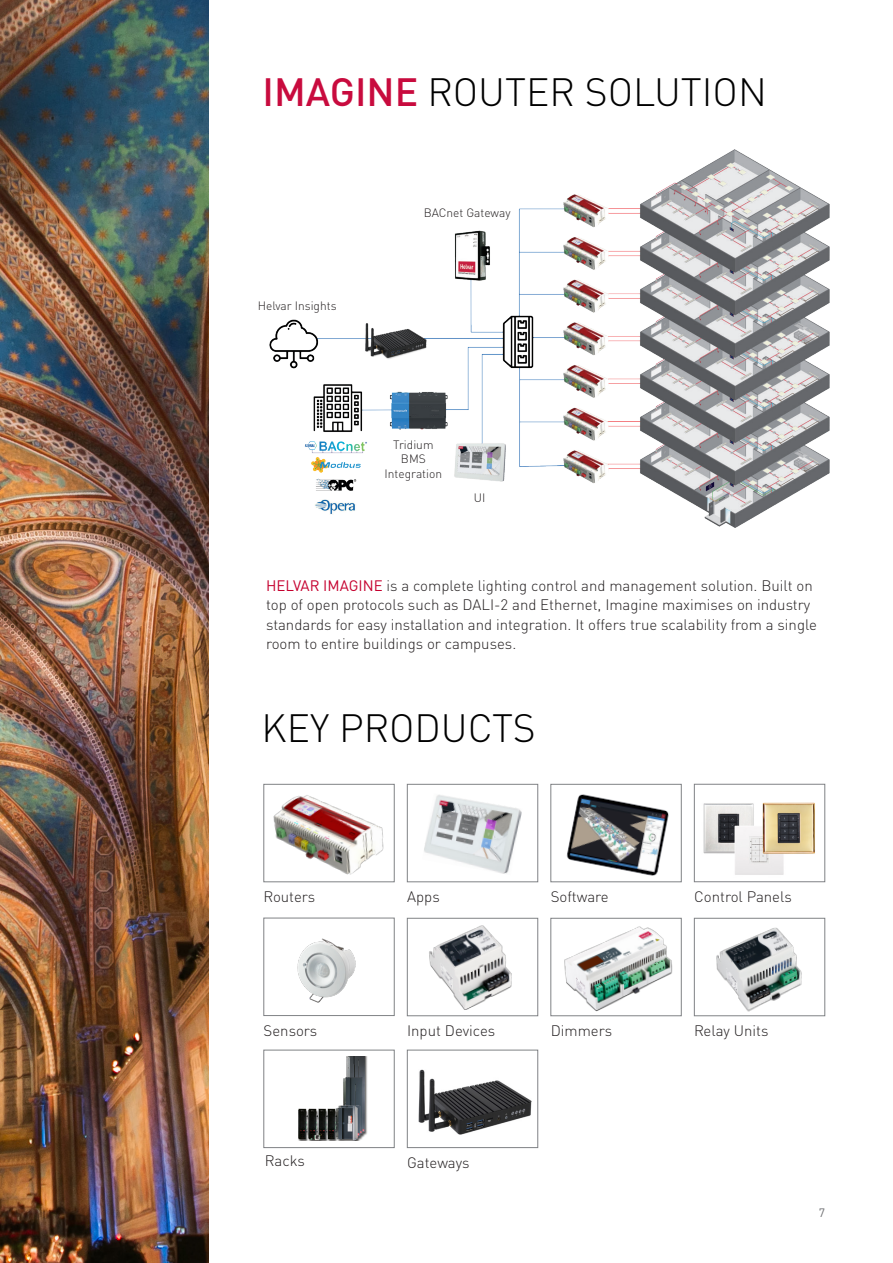
<style>
.page{position:relative;width:893px;height:1263px;background:#fff}
.page>*{position:absolute;margin:0;border:0;box-sizing:border-box;transform-origin:0 0}
.TEKST_do_lewej{font:300 39px "DIN Pro";color:#000}
.t1{font:300 15px/19.5px "DIN Pro";color:#231f20}
.t2{font:300 12px/14.4px "DIN Pro";color:#231f20;text-align:center}
.t3{font:12px "DIN Pro";color:#6c6d70}
.s1{font-weight:500;color:#c80b3e}
.s2{font-weight:400;color:#c5002e}
</style>
<div class="page">
<img style="left:269px;top:149px;width:561px;height:379px">
<img style="left:0;top:0;width:208px;height:1263px">
<div style="left:407px;top:784px;width:131px;height:98px;border:1px solid #808285"></div>
<div style="left:264px;top:918px;width:130px;height:98px;border:1px solid #808285"></div>
<div style="left:264px;top:1050px;width:130px;height:98px;border:1px solid #808285"></div>
<div style="left:407px;top:918px;width:131px;height:98px;border:1px solid #808285"></div>
<div style="left:551px;top:918px;width:130px;height:98px;border:1px solid #808285"></div>
<div style="left:551px;top:784px;width:130px;height:98px;border:1px solid #808285"></div>
<div style="left:694px;top:918px;width:131px;height:98px;border:1px solid #808285"></div>
<div style="left:407px;top:1050px;width:131px;height:98px;border:1px solid #808285"></div>
<img style="left:264px;top:783px;width:130px;height:100px">
<img style="left:424px;top:795px;width:98px;height:79px">
<img style="left:564px;top:926px;width:109px;height:86px">
<img style="left:418px;top:1069px;width:114px;height:65px">
<img style="left:429px;top:925px;width:83px;height:85px">
<img style="left:298px;top:1056px;width:70px;height:85px">
<img style="left:716px;top:927px;width:86px;height:85px">
<img style="left:297px;top:938px;width:59px;height:65px">
<img style="left:698px;top:802px;width:127px;height:81px">
<div style="left:694px;top:784px;width:131px;height:98px;border:1px solid #808285"></div>
<img style="left:566px;top:794px;width:103px;height:82px">
<p class="TEKST_do_lewej" style="left:263px;top:62px;width:506px"><span class="s1">IMAGINE</span> ROUTER SOLUTION</p>
<p class="t2" style="left:258px;top:298px;width:80px">Helvar Insights</p>
<p class="t2" style="left:424px;top:205px;width:88px">BACnet Gateway</p>
<p class="t2" style="left:385px;top:436px;width:59px">Tridium<br>BMS<br>Integration</p>
<p class="t2" style="left:474px;top:490px;width:13px">UI</p>
<p class="t1" style="left:266px;top:574px;width:552px"><span class="s2">HELVAR IMAGINE</span> is a complete lighting control and management solution. Built on top of open protocols such as DALI-2 and Ethernet, Imagine maximises on industry standards for easy installation and integration. It offers true scalability from a single room to entire buildings or campuses.</p>
<p class="TEKST_do_lewej" style="left:261px;top:698px;width:276px">KEY PRODUCTS</p>
<p class="t1" style="left:264px;top:886px;width:53px">Routers</p>
<p class="t1" style="left:407px;top:886px;width:34px">Apps</p>
<p class="t1" style="left:264px;top:1019px;width:55px">Sensors</p>
<p class="t1" style="left:407px;top:1020px;width:90px">Input Devices</p>
<p class="t1" style="left:265px;top:1150px;width:41px">Racks</p>
<p class="t1" style="left:407px;top:1152px;width:64px">Gateways</p>
<p class="t1" style="left:551px;top:886px;width:60px">Software</p>
<p class="t1" style="left:694px;top:886px;width:99px">Control Panels</p>
<p class="t1" style="left:551px;top:1020px;width:63px">Dimmers</p>
<p class="t1" style="left:694px;top:1020px;width:76px">Relay Units</p>
<p class="t3" style="left:819px;top:1203px;width:8px">7</p>
</div>
